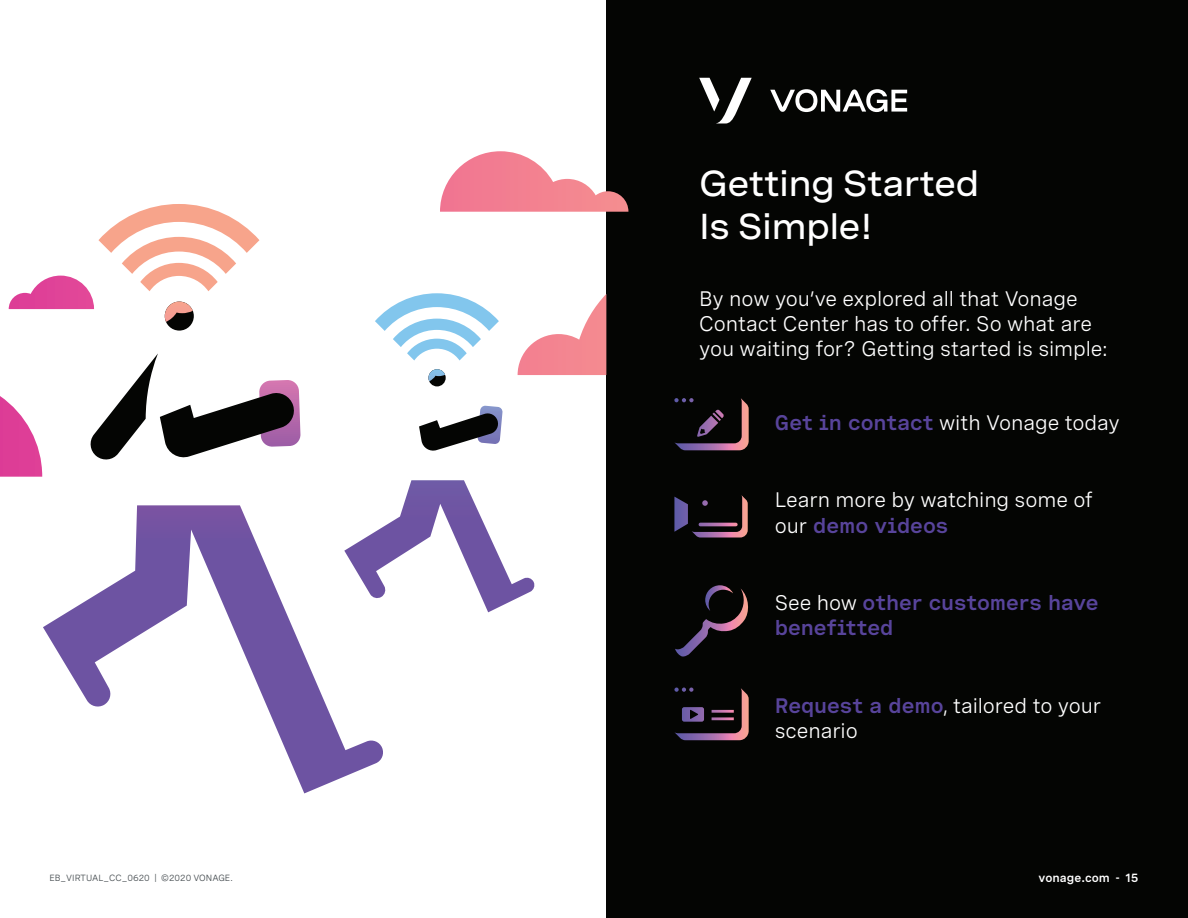
<style>
.page{position:relative;width:1188px;height:918px;background:#fff}
.page>*{position:absolute;margin:0;border:0;box-sizing:border-box;transform-origin:0 0}
.t1{font:500 expanded 36px/43.2px "Spezia";letter-spacing:-.02em;color:#fff}
.t2{font:21px/25.2px "Spezia";letter-spacing:-.005em;color:#fff}
.t3{font:600 21px/25.2px "Spezia Semi Mono";letter-spacing:-.005em;color:#58449b}
.t4{font:600 12px "Spezia";color:#fff}
.t5{font:9px "Spezia";color:#3f464a}
.s1{font-family:"Spezia Semi Mono";font-weight:600;color:#58449b}
.s2{font-family:"Spezia";font-weight:400;color:#fff}
</style>
<div class="page">
<div style="left:606px;top:0;width:582px;height:918px;background:#040503"></div>
<svg style="left:699px;top:78px;width:53px;height:45px"></svg>
<svg style="left:770px;top:89px;width:137px;height:23px"></svg>
<svg style="left:675px;top:585px;width:73px;height:72px"></svg>
<svg style="left:674px;top:495px;width:74px;height:43px"></svg>
<svg style="left:674px;top:398px;width:75px;height:52px"></svg>
<svg style="left:674px;top:688px;width:75px;height:52px"></svg>
<svg style="left:385px;top:480px;width:150px;height:132px"></svg>
<svg style="left:43px;top:505px;width:342px;height:288px"></svg>
<svg style="left:0;top:151px;width:628px;height:326px"></svg>
<h1 class="t1" style="left:699px;top:158px;width:282px">Getting Started<br>Is Simple!</h1>
<p class="t2" style="left:699px;top:284px;width:410px">By now you’ve explored all that Vonage<br>Contact Center has to offer. So what are you waiting for? Getting started is simple:</p>
<p class="t2" style="left:775px;top:408px;width:346px"><span class="s1">Get in contact</span> with Vonage today</p>
<p class="t2" style="left:775px;top:486px;width:320px">Learn more by watching some of</p>
<p class="t3" style="left:775px;top:511px;width:175px"><span class="s2">our</span> demo videos</p>
<p class="t3" style="left:775px;top:588px;width:325px"><span class="s2">See how</span> other customers have benefitted</p>
<p class="t2" style="left:775px;top:691px;width:328px"><span class="s1">Request a demo</span>, tailored to your scenario</p>
<p class="t5" style="left:49px;top:871px;width:185px">EB_VIRTUAL_CC_0620 | ©2020 VONAGE.</p>
<p class="t4" style="left:1039px;top:868px;width:102px">vonage.com - 15</p>
</div>
